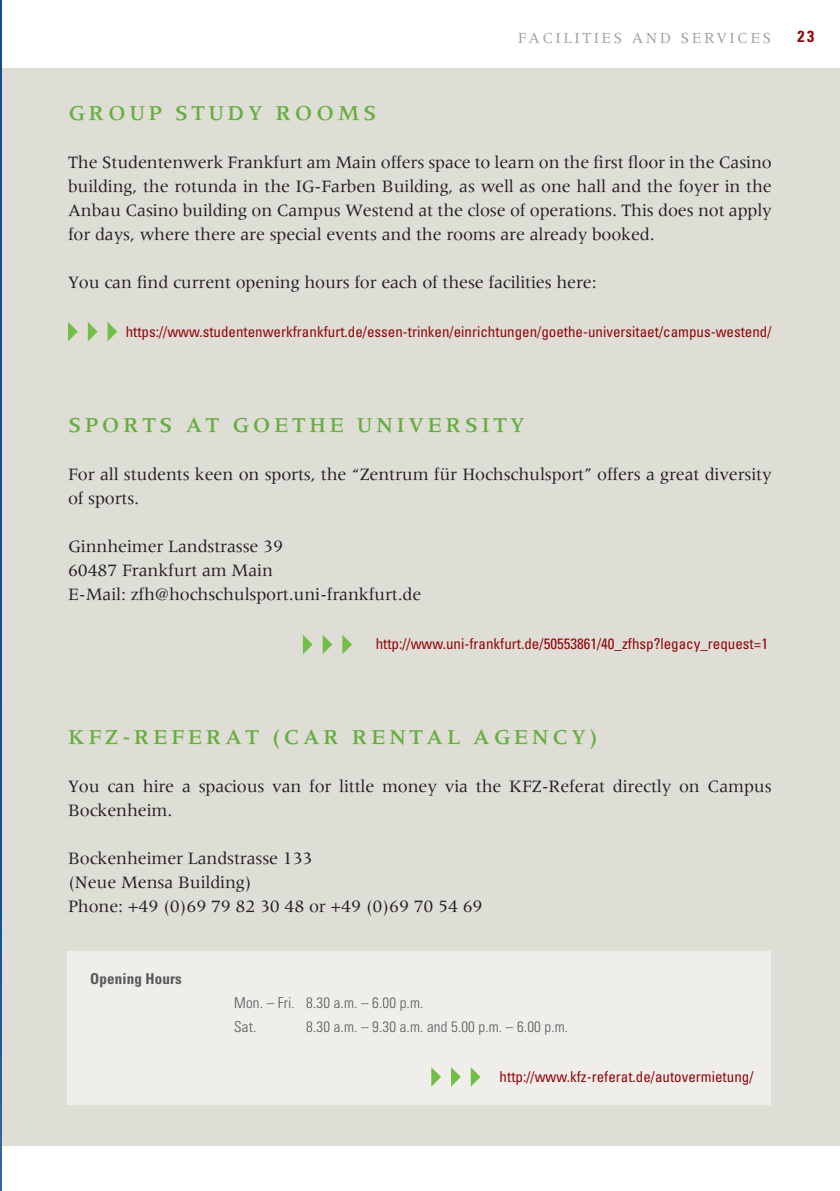
<style>
.page{position:relative;width:840px;height:1191px;background:#fff}
.page>*{position:absolute;margin:0;border:0;box-sizing:border-box;transform-origin:0 0}
.t1{font:500 22px "Meridien";letter-spacing:.15em;color:#66ae3d}
.t2{font:18px/24px "Meridien";letter-spacing:-.01em;color:#231f20}
.t3{font:16px "Meridien";letter-spacing:.15em;color:#a0a29e}
.t4{font:700 condensed 16px "Univers";color:#940408}
.t5{font:condensed 15px "Univers";color:#940408}
.t6{font:300 condensed 15px/24px "Univers";letter-spacing:.01em;color:#57585a}
.t7{font:700 condensed 15px "Univers";letter-spacing:.01em;color:#57585a}
</style>
<div class="page">
<div style="left:0;top:68px;width:839px;height:1077px;background:#deddd6"></div>
<div style="left:67px;top:951px;width:703px;height:153px;background:#efeeea"></div>
<img style="left:0;top:0;width:2px;height:1191px">
<p class="t3" style="left:517px;top:29px;width:255px">FACILITIES AND SERVICES</p>
<p class="t1" style="left:68px;top:101px;width:310px">GROUP STUDY ROOMS</p>
<p class="t2" style="left:68px;top:150px;width:705px;text-align:justify">The Studentenwerk Frankfurt am Main offers space to learn on the first floor in the Casino building, the rotunda in the IG-Farben Building, as well as one hall and the foyer in the Anbau Casino building on Campus Westend at the close of operations. This does not apply for days, where there are special events and the rooms are already booked.</p>
<p class="t2" style="left:68px;top:270px;width:530px">You can find current opening hours for each of these facilities here:</p>
<p class="t5" style="left:126px;top:322px;width:647px">https://www.studentenwerkfrankfurt.de/essen-trinken/einrichtungen/goethe-universitaet/campus-westend/</p>
<p class="t4" style="left:797px;top:27px;width:18px">23</p>
<p class="t1" style="left:68px;top:413px;width:458px">SPORTS AT GOETHE UNIVERSITY</p>
<p class="t2" style="left:68px;top:462px;width:704px">For all students keen on sports, the “Zentrum für Hochschulsport” offers a great diversity of sports.</p>
<p class="t2" style="left:68px;top:534px;width:354px">Ginnheimer Landstrasse 39<br>60487 Frankfurt am Main<br>E-Mail: zfh@hochschulsport.uni-frankfurt.de</p>
<p class="t5" style="left:375px;top:634px;width:393px">http://www.uni-frankfurt.de/50553861/40_zfhsp?legacy_request=1</p>
<p class="t1" style="left:68px;top:725px;width:531px">KFZ-REFERAT (CAR RENTAL AGENCY)</p>
<p class="t2" style="left:68px;top:774px;width:704px">You can hire a spacious van for little money via the KFZ-Referat directly on Campus<br>Bockenheim.</p>
<p class="t2" style="left:68px;top:846px;width:416px">Bockenheimer Landstrasse 133<br>(Neue Mensa Building)<br>Phone: +49 (0)69 79 82 30 48 or +49 (0)69 70 54 69</p>
<p class="t7" style="left:90px;top:969px;width:93px">Opening Hours</p>
<p class="t6" style="left:234px;top:991px;width:191px">Mon. – Fri. 8.30 a.m. – 6.00 p.m.<br>Sat.</p>
<p class="t6" style="left:306px;top:1015px;width:263px">8.30 a.m. – 9.30 a.m. and 5.00 p.m. – 6.00 p.m.</p>
<p class="t5" style="left:499px;top:1066px;width:255px">http://www.kfz-referat.de/autovermietung/</p>
</div>
